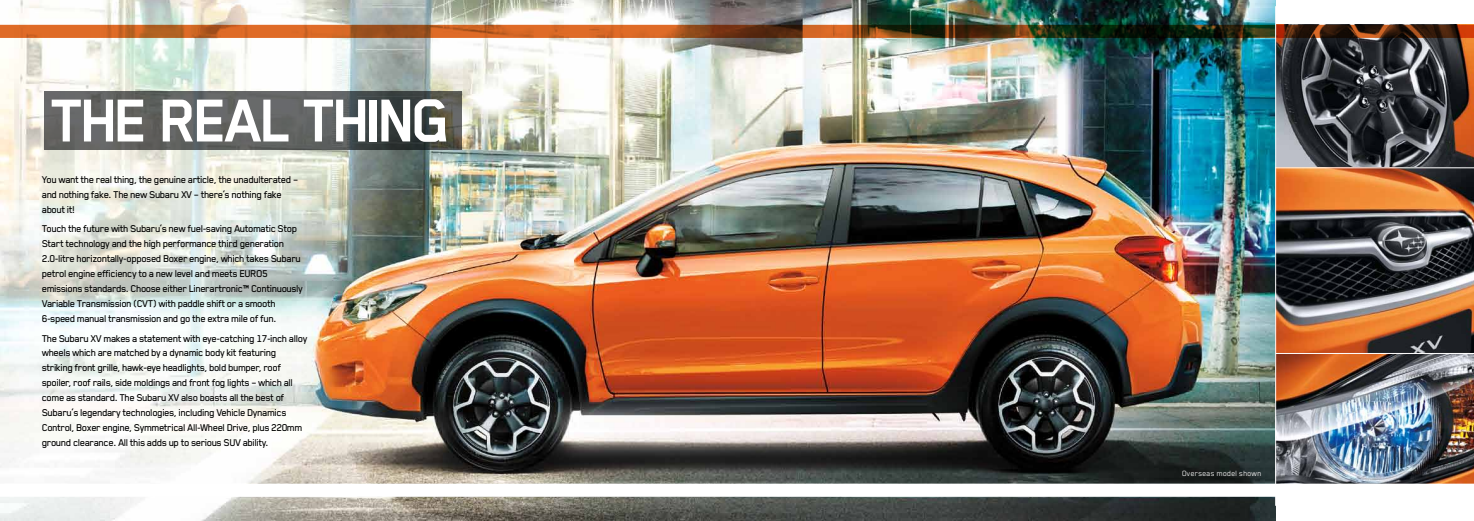
<style>
.page{position:relative;width:1474px;height:521px;background:#fff}
.page>*{position:absolute;margin:0;border:0;box-sizing:border-box;transform-origin:0 0}
.t1{font:700 70px "Subaru";letter-spacing:-.075em;color:#fff}
.t2{font:500 11.38px/14.9px "Subaru";letter-spacing:-.04em;color:#000}
.t3{font:8.75px "Subaru";color:#fff}
</style>
<div class="page">
<img style="left:1276px;top:38px;width:197px;height:446px">
<img style="left:0;top:0;width:1275px;height:521px">
<svg style="left:0;top:25px;width:1473px;height:13px;background:#874619"></svg>
<svg style="left:44px;top:92px;width:417px;height:58px;background:#585b5a"></svg>
<div style="left:0;top:484px;width:1473px;height:13px;background:#fff"></div>
<hr style="left:1275px;top:6px;width:1px;height:500px;background:#fff">
<hr style="left:1275px;top:353px;width:198px;height:1px;background:#fff">
<hr style="left:1275px;top:167px;width:198px;height:1px;background:#fff">
<h1 class="t1" style="left:51px;top:82px;width:403px">THE REAL THING</h1>
<p class="t2" style="left:42px;top:172px;width:258px">You want the real thing, the genuine article, the unadulterated – and nothing fake. The new Subaru XV – there’s nothing fake about it!</p>
<p class="t2" style="left:42px;top:221px;width:263px">Touch the future with Subaru’s new fuel-saving Automatic Stop Start technology and the high performance third generation 2.0-litre horizontally-opposed Boxer engine, which takes Subaru petrol engine efficiency to a new level and meets EURO5 emissions standards. Choose either Linerartronic™ Continuously Variable Transmission (CVT) with paddle shift or a smooth 6-speed manual transmission and go the extra mile of fun.</p>
<p class="t2" style="left:42px;top:330px;width:267px">The Subaru XV makes a statement with eye-catching 17-inch alloy wheels which are matched by a dynamic body kit featuring striking front grille, hawk-eye headlights, bold bumper, roof spoiler, roof rails, side moldings and front fog lights – which all come as standard. The Subaru XV also boasts all the best of Subaru’s legendary technologies, including Vehicle Dynamics Control, Boxer engine, Symmetrical All-Wheel Drive, plus 220mm ground clearance. All this adds up to serious SUV ability.</p>
<p class="t3" style="left:1181px;top:468px;width:81px">Overseas model shown</p>
</div>
